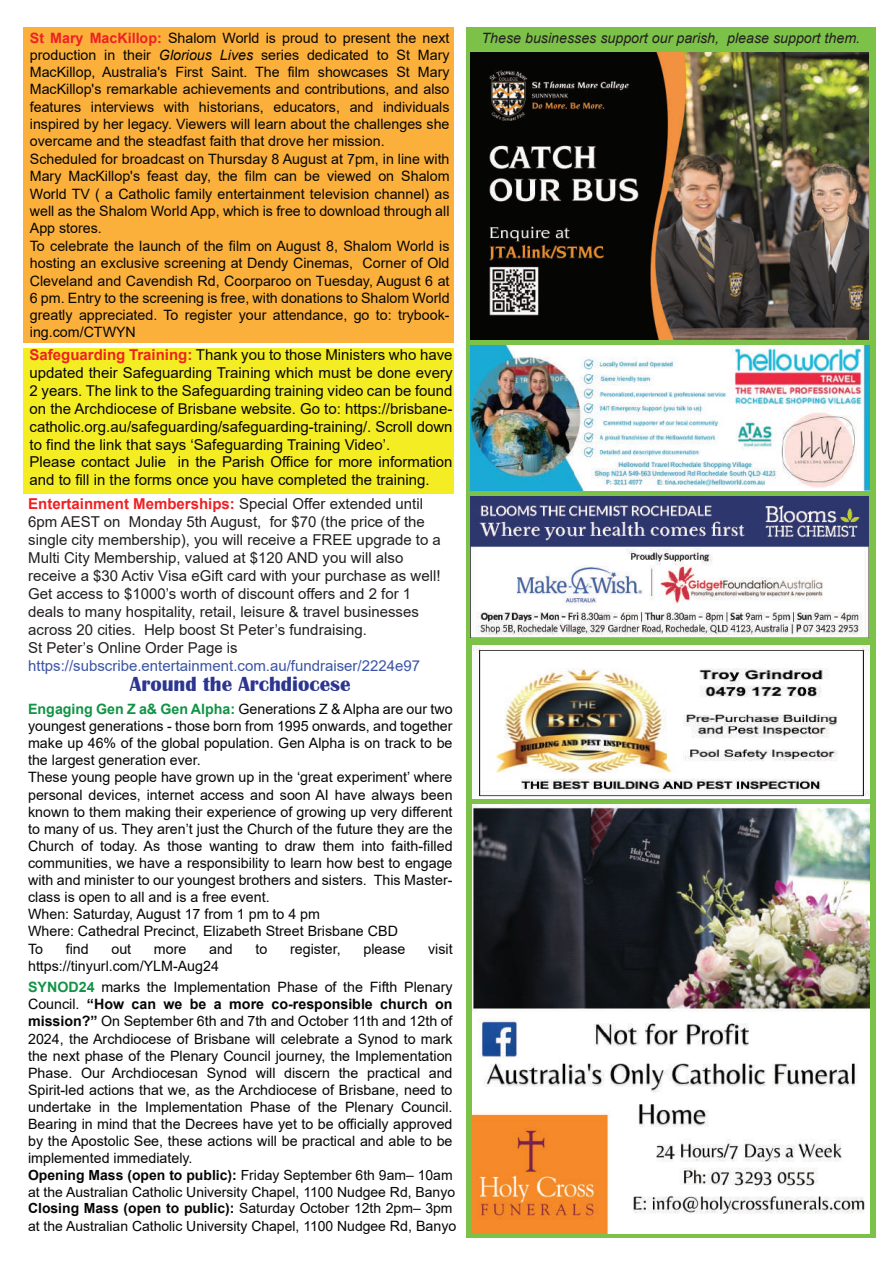
<style>
.page{position:relative;width:893px;height:1263px;background:#fff}
.page>*{position:absolute;margin:0;border:0;box-sizing:border-box;transform-origin:0 0}
.t1{font:700 21px "Britannic";color:#2c3690}
.t2{font:15px/18px "Arial";color:#050504;text-align:justify}
.t3{font:15px/18px "Arial";color:#231f20}
.t4{font:15px "Arial";color:#3a54a4}
.t5{font:14.25px/17.1px "Arial";color:#050504;text-align:justify}
.t6{font:italic 14.25px "Arial";color:#231f20}
.t7{font:13.95px/16.8px "Arial";color:#050504}
.s1{font-weight:700;color:#ee2123}
.s2{font-style:italic}
.s3{font-weight:700;color:#129346}
.s4{font-weight:700}
.s5{font-size:14.25px}
</style>
<div class="page">
<div style="left:24px;top:27px;width:430px;height:315px;background:#fbb03b"></div>
<div style="left:466px;top:27px;width:410px;height:1211px;background:#7dc248"></div>
<div style="left:24px;top:348px;width:430px;height:146px;background:#f5ed23"></div>
<img style="left:471px;top:53px;width:397px;height:286px">
<img style="left:471px;top:345px;width:399px;height:146px">
<img style="left:471px;top:497px;width:397px;height:141px">
<img style="left:472px;top:645px;width:398px;height:153px">
<img style="left:472px;top:804px;width:398px;height:429px">
<p class="t5" style="left:30px;top:29px;width:421px"><span class="s1">St Mary MacKillop:</span> Shalom World is proud to present the next production in their <span class="s2">Glorious Lives</span> series dedicated to St Mary MacKillop, Australia's First Saint. The film showcases St Mary MacKillop's remarkable achievements and contributions, and also features interviews with historians, educators, and individuals inspired by her legacy. Viewers will learn about the challenges she overcame and the steadfast faith that drove her mission.</p>
<p class="t5" style="left:30px;top:151px;width:421px">Scheduled for broadcast on Thursday 8 August at 7pm, in line with Mary MacKillop's feast day, the film can be viewed on Shalom World TV ( a Catholic family entertainment television channel) as well as the Shalom World App, which is free to download through all App stores.</p>
<p class="t5" style="left:30px;top:238px;width:421px">To celebrate the launch of the film on August 8, Shalom World is hosting an exclusive screening at Dendy Cinemas, Corner of Old Cleveland and Cavendish Rd, Coorparoo on Tuesday, August 6 at 6 pm. Entry to the screening is free, with donations to Shalom World greatly appreciated. To register your attendance, go to: trybook&shy;ing.com/CTWYN</p>
<p class="t2" style="left:30px;top:346px;width:424px"><span class="s1">Safeguarding Training:</span> Thank you to those Ministers who have updated their Safeguarding Training which must be done every 2 years. The link to the Safeguarding training video can be found on the Archdiocese of Brisbane website. Go to: https://brisbane&shy;catholic.org.au/safeguarding/safeguarding-training/. Scroll down to find the link that says ‘Safeguarding Training Video’.</p>
<p class="t2" style="left:30px;top:453px;width:425px">Please contact Julie in the Parish Office for more information and to fill in the forms once you have completed the training.</p>
<p class="t3" style="left:28px;top:494px;width:414px"><span class="s1">Entertainment Memberships:</span> Special Offer extended until 6pm AEST on Monday 5th August, for $70 (the price of the single city membership), you will receive a FREE upgrade to a Multi City Membership, valued at $120 AND you will also receive a $30 Activ Visa eGift card with your purchase as well!<br>Get access to $1000’s worth of discount offers and 2 for 1 deals to many hospitality, retail, leisure &amp; travel businesses across 20 cities. Help boost St Peter’s fundraising.<br>St Peter’s Online Order Page is</p>
<p class="t4" style="left:28px;top:655px;width:393px">https://subscribe.entertainment.com.au/fundraiser/2224e97</p>
<h1 class="t1" style="left:130px;top:672px;width:222px">Around the Archdiocese</h1>
<p class="t5" style="left:28px;top:700px;width:426px;text-align:left"><span class="s3">Engaging Gen Z a&amp; Gen Alpha:</span> Generations Z &amp; Alpha are our two youngest generations - those born from 1995 onwards, and together make up 46% of the global population. Gen Alpha is on track to be the largest generation ever.<br>These young people have grown up in the ‘great experiment’ where personal devices, internet access and soon AI have always been known to them making their experience of growing up very different to many of us. They aren’t just the Church of the future they are the Church of today. As those wanting to draw them into faith-filled communities, we have a responsibility to learn how best to engage with and minister to our youngest brothers and sisters. This Master&shy;class is open to all and is a free event.<br>When: Saturday, August 17 from 1 pm to 4 pm<br>Where: Cathedral Precinct, Elizabeth Street Brisbane CBD<br>To</p>
<p class="t5" style="left:66px;top:940px;width:24px">find</p>
<p class="t5" style="left:111px;top:940px;width:21px">out</p>
<p class="t5" style="left:154px;top:940px;width:34px">more</p>
<p class="t5" style="left:209px;top:940px;width:25px">and</p>
<p class="t5" style="left:256px;top:940px;width:13px">to</p>
<p class="t5" style="left:290px;top:940px;width:52px">register,</p>
<p class="t5" style="left:363px;top:940px;width:43px">please</p>
<p class="t5" style="left:428px;top:940px;width:26px">visit</p>
<p class="t5" style="left:28px;top:955px;width:426px;line-height:21.6px">https://tinyurl.com/YLM-Aug24<br><span class="s3">SYNOD24</span> marks the Implementation Phase of the Fifth Plenary</p>
<p class="t5" style="left:28px;top:996px;width:426px">Council. <span class="s4">“How can we be a more co-responsible church on mission?”</span> On September 6th and 7th and October 11th and 12th of 2024, the Archdiocese of Brisbane will celebrate a Synod to mark the next phase of the Plenary Council journey, the Implementation Phase. Our Archdiocesan Synod will discern the practical and Spirit-led actions that we, as the Archdiocese of Brisbane, need to undertake in the Implementation Phase of the Plenary Council.<br>Bearing in mind that the Decrees have yet to be officially approved by the Apostolic See, these actions will be practical and able to be implemented immediately.</p>
<p class="t7" style="left:28px;top:1166px;width:430px"><span class="s4">Opening Mass (open to public):</span> Friday September 6th 9am– 10am at the Australian Catholic University Chapel, 1100 Nudgee Rd, Banyo <span class="s4">Closing Mass (open to public):</span> Saturday October 12th 2pm– 3pm at the Australian Catholic University Chapel, 1100 Nudgee <span class="s5">Rd, Banyo</span></p>
<p class="t6" style="left:482px;top:29px;width:380px">These businesses support our parish, please support them.</p>
</div>
